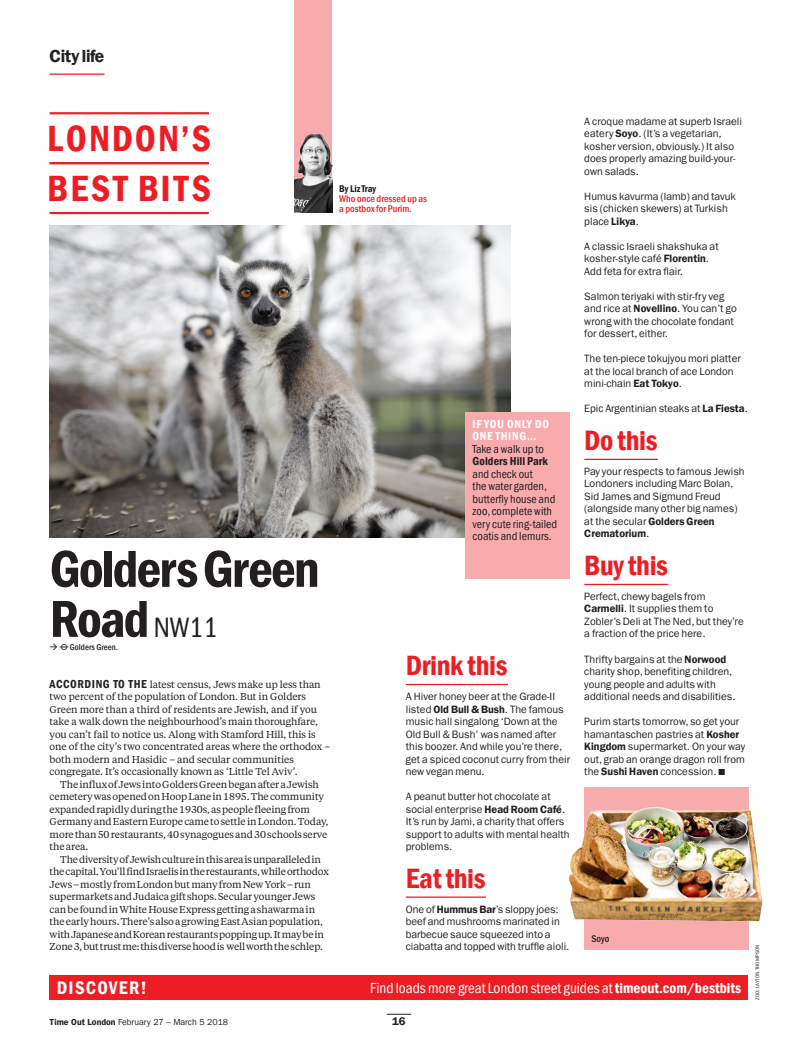
<style>
.page{position:relative;width:798px;height:1053px;background:#fff}
.page>*{position:absolute;margin:0;border:0;box-sizing:border-box;transform-origin:0 0}
.HEAD_4{font:53.75px/50px "Franklin Gothic LT Pro Dm Cn";letter-spacing:-.035em;color:#231f20}
.SIGNPOST_2{font:37.5px "Franklin Gothic LT Pro Dm Cn";letter-spacing:.055em;color:#ee1d23}
.SIGNPOST_2-2{font:37.5px "Franklin Gothic LT Pro Dm Cn";letter-spacing:.075em;color:#ee1d23}
.SUBHEAD_Area_Guide{font:28.75px "Franklin Gothic LT Pro Dm Cn";letter-spacing:-.01em;color:#ee1d23}
.t1{font:18.75px "Franklin Gothic LT Pro Dm Cn";letter-spacing:.07em;color:#fff}
.OTHER_Slug{font:17.5px "Franklin Gothic LT Pro Dm";letter-spacing:-.025em;color:#231f20}
.t2{font:condensed 15px "Franklin Gothic LT Pro";color:#fff}
.INFO_BOX_What_Is_It{font:condensed 11.88px/12.5px "Franklin Gothic LT Pro";letter-spacing:.005em;color:#231f20}
.INFO_BOX_What_Is_It-2{font:11.88px/12.5px "Franklin Gothic LT Pro Dm Cn";letter-spacing:.055em;color:#fff}
.t3{font:11.25px "Franklin Gothic LT Pro Dm";color:#231f20}
.BODY_Book_No_Indent{font:10.62px/12.5px "Franklin Gothic LT Pro";letter-spacing:.005em;color:#231f20}
.BODY_Serif_1st_Line{font:10px/12.5px "Tiempos Text";letter-spacing:-.01em;color:#231f20}
.BODY_Serif___Leader{font:10px/12.5px "Tiempos Text";letter-spacing:-.01em;color:#231f20}
.OTHER_Caption_Text{font:500 condensed 10px/10px "Franklin Gothic LT Pro";letter-spacing:.005em;color:#ee1d23}
.OTHER_Caption_Text-2{font:10px "Franklin Gothic LT Pro Dm Cn";letter-spacing:-.005em;color:#231f20}
.OTHER_Caption_Text-3{font:500 condensed 10px "Franklin Gothic LT Pro";color:#231f20}
.t4{font:8.75px "Franklin Gothic LT Pro";letter-spacing:-.005em;color:#231f20}
.INFO_LINE{font:500 condensed 8.75px "Franklin Gothic LT Pro";letter-spacing:.005em;color:#231f20}
.OTHER_Credit_Text{font:5px "Franklin Gothic LT Pro";letter-spacing:.005em;color:#231f20}
.s1{font-family:"Franklin Gothic LT Pro";font-stretch:condensed;font-size:28.75px}
.s2{font-family:"Pi Time Out";font-weight:400;font-stretch:normal}
.s3{font-family:"Franklin Gothic LT Pro Dm Cn";font-size:11.88px}
.s4{font-family:"Franklin Gothic LT Pro Dm Cn";font-stretch:normal}
.s5{font-family:"Franklin Gothic LT Pro Dm"}
</style>
<div class="page">
<svg style="left:387px;top:1013px;width:24px;height:1px"></svg>
<hr style="left:50px;top:73px;width:54px;height:2px;background:#ee1d23">
<hr style="left:405px;top:683px;width:102px;height:2px;background:#ee1d23">
<hr style="left:405px;top:896px;width:80px;height:1px;background:#ee1d23">
<div style="left:294px;top:0;width:38px;height:212px;background:#f8abad"></div>
<img style="left:294px;top:133px;width:38px;height:79px">
<img style="left:49px;top:225px;width:461px;height:312px">
<div style="left:465px;top:412px;width:105px;height:167px;background:#f8abad"></div>
<div style="left:584px;top:787px;width:164px;height:163px;background:#f8abad"></div>
<hr style="left:584px;top:458px;width:73px;height:2px;background:#ee1d23">
<hr style="left:584px;top:583px;width:84px;height:2px;background:#ee1d23">
<hr style="left:50px;top:112px;width:159px;height:2px;background:#ee1d23">
<hr style="left:50px;top:162px;width:159px;height:2px;background:#ee1d23">
<hr style="left:50px;top:212px;width:159px;height:2px;background:#ee1d23">
<div style="left:50px;top:975px;width:698px;height:25px;background:#ee1d23"></div>
<img style="left:569px;top:804px;width:194px;height:122px">
<p class="OTHER_Slug" style="left:50px;top:45px;width:56px">City life</p>
<p class="SIGNPOST_2" style="left:47px;top:117px;width:165px">LONDON’S</p>
<p class="SIGNPOST_2-2" style="left:47px;top:167px;width:165px">BEST BITS</p>
<p class="OTHER_Caption_Text-2" style="left:339px;top:183px;width:38px">By Liz Tray</p>
<p class="OTHER_Caption_Text" style="left:339px;top:193px;width:89px">Who once dressed up as a postbox for Purim.</p>
<p class="HEAD_4" style="left:50px;top:544px;width:271px">Golders Green<br>Road <span class="s1">NW11</span></p>
<p class="INFO_LINE" style="left:50px;top:642px;width:70px">→ <span class="s2">m</span> Golders Green.</p>
<p class="BODY_Serif___Leader" style="left:50px;top:677px;width:282px"><span class="s3">ACCORDING TO THE</span> latest census, Jews make up less than two percent of the population of London. But in Golders Green more than a third of residents are Jewish, and if you take a walk down the neighbourhood’s main thoroughfare, you can’t fail to notice us. Along with Stamford Hill, this is one of the city’s two concentrated areas where the orthodox – both modern and Hasidic – and secular communities congregate. It’s occasionally known as ‘Little Tel Aviv’.</p>
<p class="BODY_Serif_1st_Line" style="left:50px;top:777px;width:280px;text-indent:11px">The influx of Jews into Golders Green began after a Jewish cemetery was opened on Hoop Lane in 1895. The community expanded rapidly during the 1930s, as people fleeing from Germany and Eastern Europe came to settle in London. Today, more than 50 restaurants, 40 synagogues and 30 schools serve the area.</p>
<p class="BODY_Serif_1st_Line" style="left:50px;top:852px;width:280px;text-indent:11px">The diversity of Jewish culture in this area is unparalleled in the capital. You’ll find Israelis in the restaurants, while orthodox Jews – mostly from London but many from New York – run supermarkets and Judaica gift shops. Secular younger Jews can be found in White House Express getting a shawarma in the early hours. There’s also a growing East Asian population, with Japanese and Korean restaurants popping up. It may be in Zone 3, but trust me: this diverse hood is well worth the schlep.</p>
<p class="INFO_BOX_What_Is_It-2" style="left:472px;top:417px;width:78px">IF YOU ONLY DO<br>ONE THING…</p>
<p class="INFO_BOX_What_Is_It" style="left:472px;top:442px;width:86px">Take a walk up to<br><span class="s4">Golders Hill Park </span>and check out<br>the water garden, butterfly house and zoo, complete with very cute ring-tailed coatis and lemurs.</p>
<p class="SUBHEAD_Area_Guide" style="left:405px;top:649px;width:103px">Drink this</p>
<p class="BODY_Book_No_Indent" style="left:405px;top:690px;width:166px">A Hiver honey beer at the Grade-II listed <span class="s5">Old Bull &amp; Bush</span>. The famous music hall singalong ‘Down at the<br>Old Bull &amp; Bush’ was named after this boozer. And while you’re there, get a spiced coconut curry from their new vegan menu.</p>
<p class="BODY_Book_No_Indent" style="left:405px;top:790px;width:165px">A peanut butter hot chocolate at social enterprise <span class="s5">Head Room Café</span>.<br>It’s run by Jami, a charity that offers support to adults with mental health problems.</p>
<p class="SUBHEAD_Area_Guide" style="left:405px;top:861px;width:81px">Eat this</p>
<p class="BODY_Book_No_Indent" style="left:405px;top:902px;width:165px">One of <span class="s5">Hummus Bar</span>’s sloppy joes: beef and mushrooms marinated in barbecue sauce squeezed into a ciabatta and topped with truffle aioli.</p>
<p class="BODY_Book_No_Indent" style="left:584px;top:115px;width:159px">A croque madame at superb Israeli eatery <span class="s5">Soyo</span>. (It’s a vegetarian, kosher version, obviously.) It also does properly amazing build-your&shy;own salads.</p>
<p class="BODY_Book_No_Indent" style="left:584px;top:190px;width:153px">Humus kavurma (lamb) and tavuk sis (chicken skewers) at Turkish place <span class="s5">Likya</span>.</p>
<p class="BODY_Book_No_Indent" style="left:584px;top:240px;width:136px">A classic Israeli shakshuka at kosher-style café <span class="s5">Florentin</span>.<br>Add feta for extra flair.</p>
<p class="BODY_Book_No_Indent" style="left:584px;top:290px;width:154px">Salmon teriyaki with stir-fry veg and rice at <span class="s5">Novellino</span>. You can’t go wrong with the chocolate fondant for dessert, either.</p>
<p class="BODY_Book_No_Indent" style="left:584px;top:352px;width:158px">The ten-piece tokujyou mori platter at the local branch of ace London mini-chain <span class="s5">Eat Tokyo</span>.</p>
<p class="BODY_Book_No_Indent" style="left:584px;top:402px;width:165px">Epic Argentinian steaks at <span class="s5">La Fiesta</span>.</p>
<p class="SUBHEAD_Area_Guide" style="left:584px;top:424px;width:75px">Do this</p>
<p class="BODY_Book_No_Indent" style="left:584px;top:465px;width:162px">Pay your respects to famous Jewish<br>Londoners including Marc Bolan,<br>Sid James and Sigmund Freud (alongside many other big names) at the secular <span class="s5">Golders Green<br>Crematorium</span>.</p>
<p class="SUBHEAD_Area_Guide" style="left:584px;top:549px;width:85px">Buy this</p>
<p class="BODY_Book_No_Indent" style="left:584px;top:590px;width:161px">Perfect, chewy bagels from<br><span class="s5">Carmelli</span>. It supplies them to<br>Zobler’s Deli at The Ned, but they’re a fraction of the price here.</p>
<p class="BODY_Book_No_Indent" style="left:584px;top:652px;width:153px">Thrifty bargains at the <span class="s5">Norwood </span>charity shop, benefiting children, young people and adults with additional needs and disabilities.</p>
<p class="BODY_Book_No_Indent" style="left:584px;top:715px;width:162px">Purim starts tomorrow, so get your hamantaschen pastries at <span class="s5">Kosher Kingdom</span> supermarket. On your way out, grab an orange dragon roll from the <span class="s5">Sushi Haven</span> concession. ■</p>
<p class="OTHER_Caption_Text-3" style="left:591px;top:933px;width:20px">Soyo</p>
<p class="t1" style="left:57px;top:977px;width:92px">DISCOVER!</p>
<p class="t2" style="left:370px;top:979px;width:372px">Find loads more great London street guides at <span class="s4">timeout.com/bestbits</span></p>
<p class="t4" style="left:50px;top:1017px;width:180px"><span class="s5">Time Out London</span> February 27 – March 5 2018</p>
<p class="t3" style="left:392px;top:1014px;width:15px">16</p>
<p class="OTHER_Credit_Text" style="left:754px;top:1000px;width:57px;rotate:-90deg">ZOO: LAYTON THOMPSON</p>
</div>
